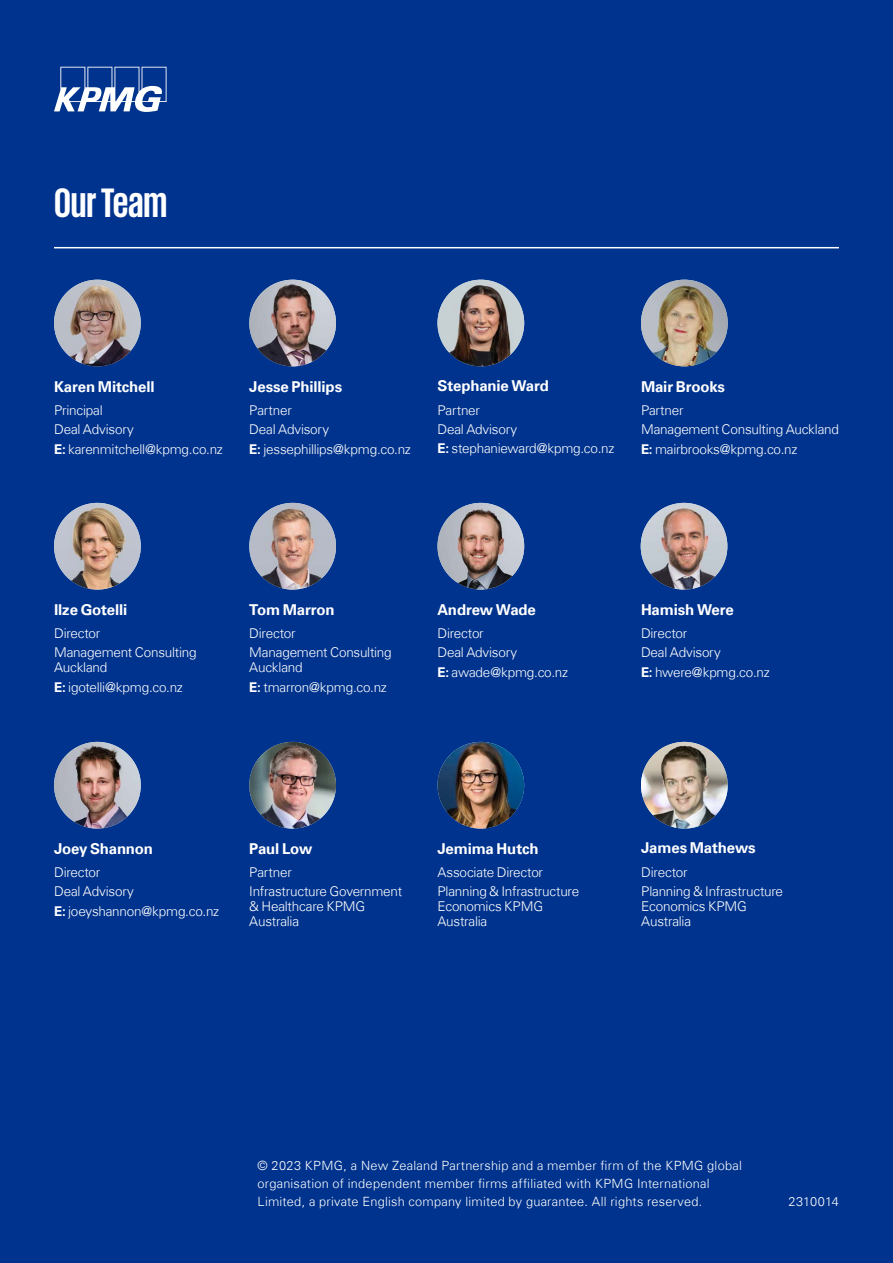
<style>
.page{position:relative;width:893px;height:1263px;background:#00338d}
.page>*{position:absolute;margin:0;border:0;box-sizing:border-box;transform-origin:0 0}
.t1{font:700 42px "KPMG";color:#fff}
.t2{font:700 15px "Universfor KPMG";letter-spacing:-.01em;color:#fff}
.t3{font:300 13.5px/19.2px "Universfor KPMG";letter-spacing:-.015em;color:#fff}
.t4{font:300 12.75px/18px "Universfor KPMG";letter-spacing:.02em;color:#fff}
.s1{font-weight:700}
</style>
<div class="page">
<hr style="left:54px;top:247px;width:785px;height:1px;background:#fff">
<img style="left:54px;top:280px;width:87px;height:86px;border-radius:43px">
<svg style="left:54px;top:67px;width:113px;height:45px"></svg>
<img style="left:249px;top:280px;width:87px;height:86px;border-radius:43px">
<img style="left:437px;top:280px;width:87px;height:86px;border-radius:43px">
<img style="left:641px;top:280px;width:87px;height:86px;border-radius:43px">
<img style="left:249px;top:503px;width:87px;height:87px;border-radius:43px">
<img style="left:641px;top:503px;width:86px;height:87px;border-radius:43px">
<img style="left:437px;top:503px;width:87px;height:87px;border-radius:43px">
<img style="left:54px;top:503px;width:87px;height:87px;border-radius:43px">
<img style="left:54px;top:742px;width:87px;height:86px;border-radius:43px">
<img style="left:249px;top:742px;width:87px;height:86px;border-radius:43px">
<img style="left:641px;top:742px;width:87px;height:86px;border-radius:43px">
<img style="left:437px;top:742px;width:87px;height:86px;border-radius:43px">
<h1 class="t1" style="left:54px;top:181px;width:115px">Our Team</h1>
<p class="t2" style="left:54px;top:377px;width:102px">Karen Mitchell</p>
<p class="t3" style="left:54px;top:401px;width:170px">Principal<br>Deal Advisory<br><span class="s1">E:</span> karenmitchell@kpmg.co.nz</p>
<p class="t2" style="left:249px;top:377px;width:94px">Jesse Phillips</p>
<p class="t3" style="left:249px;top:401px;width:163px">Partner<br>Deal Advisory<br><span class="s1">E:</span> jessephillips@kpmg.co.nz</p>
<p class="t2" style="left:437px;top:377px;width:113px">Stephanie Ward</p>
<p class="t3" style="left:437px;top:400px;width:178px">Partner<br>Deal Advisory<br><span class="s1">E:</span> stephanieward@kpmg.co.nz</p>
<p class="t2" style="left:641px;top:377px;width:85px">Mair Brooks</p>
<p class="t3" style="left:641px;top:401px;width:199px">Partner<br>Management Consulting Auckland<br><span class="s1">E:</span> mairbrooks@kpmg.co.nz</p>
<p class="t2" style="left:54px;top:600px;width:75px">Ilze Gotelli</p>
<p class="t3" style="left:54px;top:624px;width:144px">Director<br>Management Consulting</p>
<p class="t3" style="left:54px;top:658px;width:130px">Auckland<br><span class="s1">E:</span> igotelli@kpmg.co.nz</p>
<p class="t2" style="left:249px;top:600px;width:87px">Tom Marron</p>
<p class="t3" style="left:249px;top:624px;width:144px">Director<br>Management Consulting</p>
<p class="t3" style="left:249px;top:658px;width:139px">Auckland<br><span class="s1">E:</span> tmarron@kpmg.co.nz</p>
<p class="t2" style="left:437px;top:600px;width:100px">Andrew Wade</p>
<p class="t3" style="left:437px;top:624px;width:132px">Director<br>Deal Advisory<br><span class="s1">E:</span> awade@kpmg.co.nz</p>
<p class="t2" style="left:641px;top:600px;width:94px">Hamish Were</p>
<p class="t3" style="left:641px;top:624px;width:130px">Director<br>Deal Advisory<br><span class="s1">E:</span> hwere@kpmg.co.nz</p>
<p class="t2" style="left:54px;top:839px;width:100px">Joey Shannon</p>
<p class="t3" style="left:54px;top:863px;width:167px">Director<br>Deal Advisory<br><span class="s1">E:</span> joeyshannon@kpmg.co.nz</p>
<p class="t2" style="left:249px;top:839px;width:65px">Paul Low</p>
<p class="t3" style="left:249px;top:863px;width:154px">Partner<br>Infrastructure Government</p>
<p class="t3" style="left:249px;top:899px;width:118px;line-height:15px">&amp; Healthcare KPMG<br>Australia</p>
<p class="t2" style="left:437px;top:839px;width:103px">Jemima Hutch</p>
<p class="t3" style="left:437px;top:863px;width:143px">Associate Director<br>Planning &amp; Infrastructure</p>
<p class="t3" style="left:437px;top:899px;width:107px;line-height:15px">Economics KPMG<br>Australia</p>
<p class="t2" style="left:641px;top:839px;width:116px">James Mathews</p>
<p class="t3" style="left:641px;top:862px;width:143px">Director<br>Planning &amp; Infrastructure</p>
<p class="t3" style="left:641px;top:899px;width:107px;line-height:15px">Economics KPMG<br>Australia</p>
<p class="t4" style="left:258px;top:1156px;width:486px">© 2023 KPMG, a New Zealand Partnership and a member firm of the KPMG global organisation of independent member firms affiliated with KPMG International<br>Limited, a private English company limited by guarantee. All rights reserved.</p>
<p class="t4" style="left:789px;top:1192px;width:52px">2310014</p>
</div>
